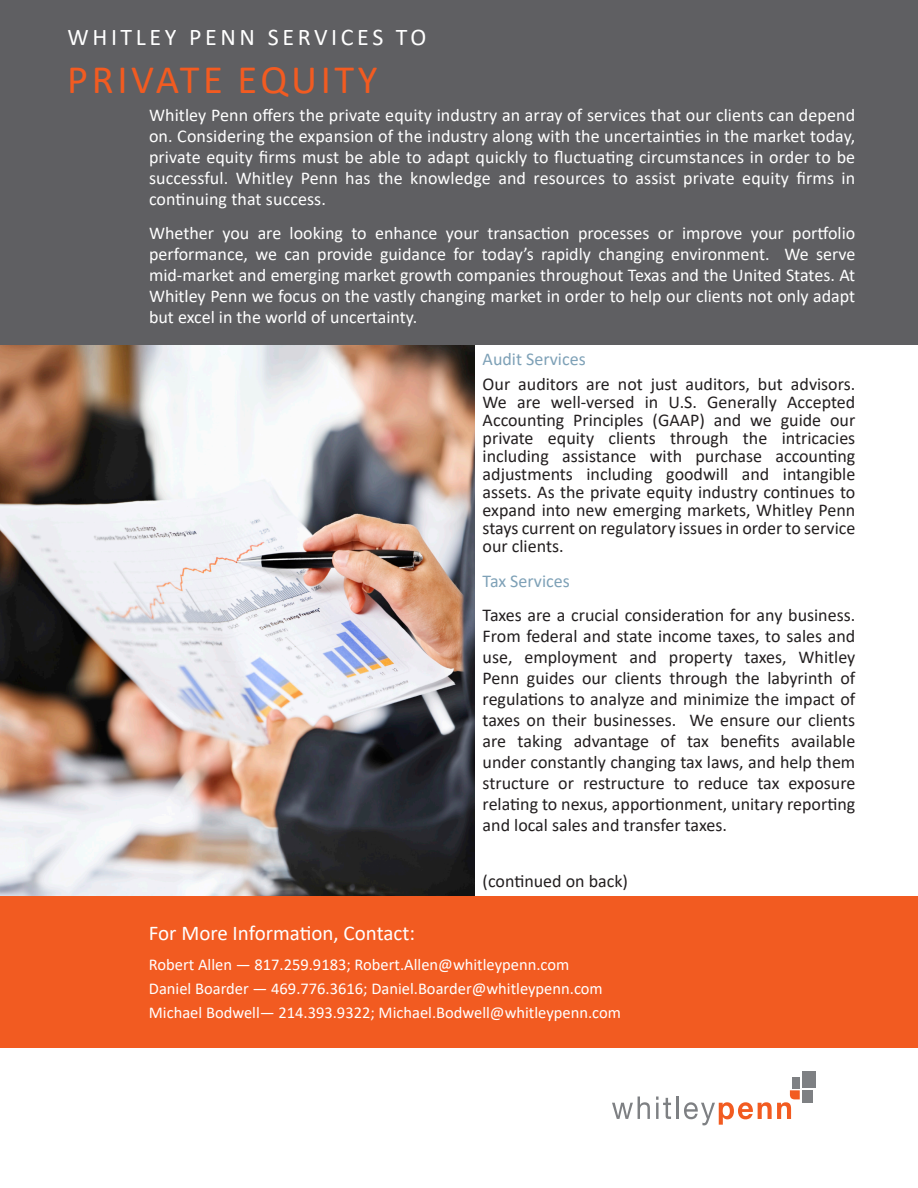
<style>
.page{position:relative;width:918px;height:1188px;background:#fff}
.page>*{position:absolute;margin:0;border:0;box-sizing:border-box;transform-origin:0 0}
.t1{font:40.5px "Calibri";letter-spacing:.09em;color:#f25b21}
.t2{font:24px "Calibri";letter-spacing:.15em;color:#fff}
.t3{font:21px "Calibri";color:#fff}
.t4{font:18px/21px "Calibri";color:#231f20;text-align:justify}
.Paragraph_Style_2{font:18px/21px "Calibri";color:#fff;text-align:justify}
.t5{font:18px "Calibri";color:#7ea1b7}
.t6{font:16.5px/24px "Calibri";color:#fff}
</style>
<div class="page">
<img style="left:0;top:344px;width:475px;height:552px">
<div style="left:0;top:896px;width:918px;height:152px;background:#f25b21"></div>
<div style="left:0;top:0;width:918px;height:344px;background:#5f5f62"></div>
<svg style="left:612px;top:1097px;width:38px;height:22px"></svg>
<svg style="left:656px;top:1097px;width:15px;height:22px"></svg>
<hr style="left:676px;top:1097px;width:3px;height:22px;background:#7e8083">
<div style="left:802px;top:1071px;width:14px;height:17px;background:#7e8083"></div>
<div style="left:802px;top:1090px;width:11px;height:13px;background:#7e8083"></div>
<div style="left:792px;top:1077px;width:8px;height:11px;background:#7e8083"></div>
<svg style="left:684px;top:1090px;width:116px;height:35px"></svg>
<p class="t2" style="left:68px;top:20px;width:360px">WHITLEY PENN SERVICES TO</p>
<p class="t1" style="left:67px;top:51px;width:312px">PRIVATE EQUITY</p>
<p class="Paragraph_Style_2" style="left:149px;top:104px;width:708px">Whitley Penn offers the private equity industry an array of services that our clients can depend on. Considering the expansion of the industry along with the uncertainties in the market today, private equity firms must be able to adapt quickly to fluctuating circumstances in order to be successful. Whitley Penn has the knowledge and resources to assist private equity firms in continuing that success.</p>
<p class="Paragraph_Style_2" style="left:149px;top:222px;width:708px">Whether you are looking to enhance your transaction processes or improve your portfolio performance, we can provide guidance for today’s rapidly changing environment. We serve mid-market and emerging market growth companies throughout Texas and the United States. At Whitley Penn we focus on the vastly changing market in order to help our clients not only adapt but excel in the world of uncertainty.</p>
<p class="t5" style="left:483px;top:347px;width:105px">Audit Services</p>
<p class="t4" style="left:483px;top:375px;width:374px;line-height:18px">Our auditors are not just auditors, but advisors.<br>We are well-versed in U.S. Generally Accepted Accounting Principles (GAAP) and we guide our private equity clients through the intricacies including assistance with purchase accounting adjustments including goodwill and intangible assets. As the private equity industry continues to expand into new emerging markets, Whitley Penn stays current on regulatory issues in order to service our clients.</p>
<p class="t5" style="left:483px;top:568px;width:89px">Tax Services</p>
<p class="t4" style="left:483px;top:604px;width:374px">Taxes are a crucial consideration for any business.<br>From federal and state income taxes, to sales and use, employment and property taxes, Whitley Penn guides our clients through the labyrinth of regulations to analyze and minimize the impact of taxes on their businesses. We ensure our clients are taking advantage of tax benefits available under constantly changing tax laws, and help them structure or restructure to reduce tax exposure relating to nexus, apportionment, unitary reporting and local sales and transfer taxes.</p>
<p class="t4" style="left:483px;top:871px;width:147px">(continued on back)</p>
<p class="t3" style="left:149px;top:918px;width:268px">For More Information, Contact:</p>
<p class="t6" style="left:149px;top:952px;width:474px">Robert Allen — 817.259.9183; Robert.Allen@whitleypenn.com<br>Daniel Boarder — 469.776.3616; Daniel.Boarder@whitleypenn.com<br>Michael Bodwell— 214.393.9322; Michael.Bodwell@whitleypenn.com</p>
</div>
